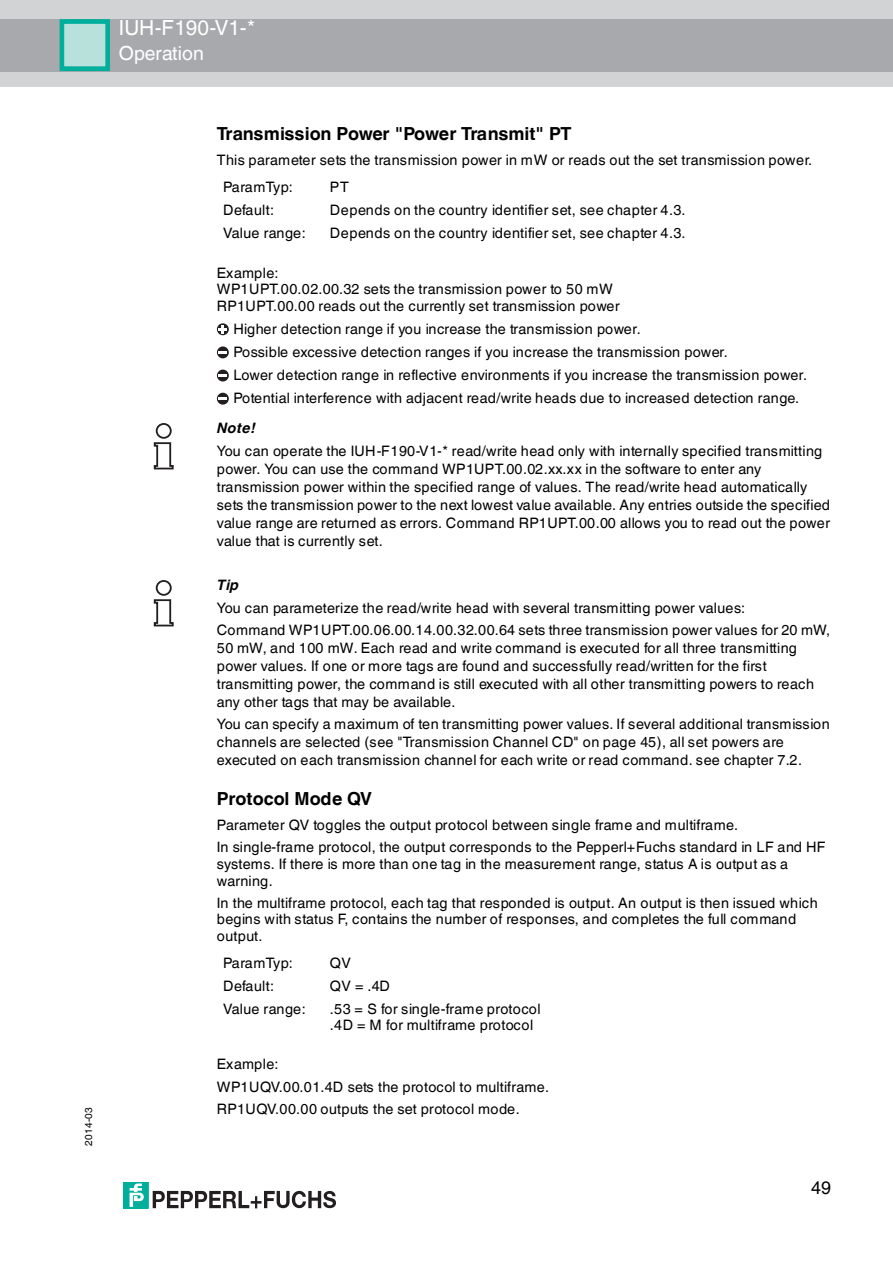
<style>
.page{position:relative;width:893px;height:1263px;background:#fff}
.page>*{position:absolute;margin:0;border:0;box-sizing:border-box;transform-origin:0 0}
.t1{font:20.85px "Helvetica World";color:#fff}
.t2{font:19.5px "Helvetica World";color:#fff}
.t3{font:700 18px "Helvetica World";letter-spacing:-.01em;color:#000}
.t4{font:18px "Helvetica World";color:#000}
.t5{font:14.4px/18px "Helvetica World";letter-spacing:.025em;color:#000}
.t6{font:14.4px "Helvetica World";color:#000}
.t7{font:italic 700 14.4px "Helvetica World";letter-spacing:.015em;color:#000}
.t8{font:10.05px "Helvetica World";letter-spacing:.015em;color:#000}
</style>
<div class="page">
<div style="left:0;top:0;width:892px;height:87px;background:#d1d3d4"></div>
<div style="left:0;top:19px;width:892px;height:52px;background:#a7a9ac"></div>
<div style="left:60px;top:20px;width:48px;height:50px;background:#b8e1dc"></div>
<div style="left:60px;top:19px;width:50px;height:52px;border:5px solid #00ae9c"></div>
<div style="left:123px;top:1182px;width:25px;height:26px;background:#00ae9c"></div>
<svg style="left:129px;top:1184px;width:15px;height:23px"></svg>
<svg style="left:153px;top:1190px;width:183px;height:18px"></svg>
<svg style="left:217px;top:323px;width:12px;height:12px"></svg>
<svg style="left:218px;top:325px;width:9px;height:9px"></svg>
<svg style="left:217px;top:346px;width:12px;height:12px"></svg>
<svg style="left:218px;top:351px;width:9px;height:2px"></svg>
<svg style="left:217px;top:370px;width:12px;height:12px"></svg>
<svg style="left:218px;top:375px;width:9px;height:2px"></svg>
<svg style="left:217px;top:393px;width:12px;height:12px"></svg>
<svg style="left:218px;top:398px;width:9px;height:2px"></svg>
<div style="left:156px;top:423px;width:16px;height:16px;border:2px solid #231f20;border-radius:50%"></div>
<svg style="left:154px;top:442px;width:20px;height:27px"></svg>
<div style="left:156px;top:580px;width:16px;height:16px;border:2px solid #231f20;border-radius:50%"></div>
<svg style="left:154px;top:599px;width:20px;height:27px"></svg>
<p class="t8" style="left:80px;top:1146px;width:39px;rotate:-90deg">2014-03</p>
<h1 class="t1" style="left:119px;top:11px;width:138px">IUH-F190-V1-*</h1>
<h2 class="t2" style="left:119px;top:37px;width:86px">Operation</h2>
<p class="t3" style="left:217px;top:119px;width:356px">Transmission Power "Power Transmit" PT</p>
<p class="t5" style="left:217px;top:149px;width:597px">This parameter sets the transmission power in mW or reads out the set transmission power.</p>
<p class="t5" style="left:223px;top:176px;width:71px">ParamTyp:</p>
<p class="t5" style="left:330px;top:176px;width:20px">PT</p>
<p class="t5" style="left:223px;top:199px;width:52px">Default:</p>
<p class="t5" style="left:330px;top:199px;width:357px">Depends on the country identifier set, see chapter 4.3.</p>
<p class="t6" style="left:223px;top:221px;width:84px">Value range:</p>
<p class="t5" style="left:330px;top:223px;width:357px">Depends on the country identifier set, see chapter 4.3.</p>
<p class="t5" style="left:217px;top:263px;width:404px;line-height:16.5px">Example:<br>WP1UPT.00.02.00.32 sets the transmission power to 50 mW<br>RP1UPT.00.00 reads out the currently set transmission power</p>
<p class="t5" style="left:233px;top:316px;width:575px;line-height:23.1px">Higher detection range if you increase the transmission power.<br>Possible excessive detection ranges if you increase the transmission power.<br>Lower detection range in reflective environments if you increase the transmission power.<br>Potential interference with adjacent read/write heads due to increased detection range.</p>
<p class="t7" style="left:217px;top:417px;width:40px">Note!</p>
<p class="t5" style="left:217px;top:440px;width:615px">You can operate the IUH-F190-V1-* read/write head only with internally specified transmitting power. You can use the command WP1UPT.00.02.xx.xx in the software to enter any transmission power within the specified range of values. The read/write head automatically sets the transmission power to the next lowest value available. Any entries outside the specified value range are returned as errors. Command RP1UPT.00.00 allows you to read out the power value that is currently set.</p>
<p class="t7" style="left:217px;top:574px;width:23px">Tip</p>
<p class="t5" style="left:217px;top:595px;width:615px;line-height:22.4px">You can parameterize the read/write head with several transmitting power values:<br>Command WP1UPT.00.06.00.14.00.32.00.64 sets three transmission power values for 20 mW,</p>
<p class="t5" style="left:217px;top:637px;width:598px">50 mW, and 100 mW. Each read and write command is executed for all three transmitting power values. If one or more tags are found and successfully read/written for the first transmitting power, the command is still executed with all other transmitting powers to reach any other tags that may be available.</p>
<p class="t5" style="left:217px;top:714px;width:614px">You can specify a maximum of ten transmitting power values. If several additional transmission channels are selected (see "Transmission Channel CD" on page 45), all set powers are executed on each transmission channel for each write or read command. see chapter 7.2.</p>
<p class="t3" style="left:217px;top:784px;width:157px">Protocol Mode QV</p>
<p class="t5" style="left:217px;top:812px;width:610px;line-height:22.4px">Parameter QV toggles the output protocol between single frame and multiframe.<br>In single-frame protocol, the output corresponds to the Pepperl+Fuchs standard in LF and HF</p>
<p class="t5" style="left:217px;top:854px;width:572px;line-height:16.5px">systems. If there is more than one tag in the measurement range, status A is output as a warning.</p>
<p class="t5" style="left:217px;top:893px;width:602px;line-height:16.5px">In the multiframe protocol, each tag that responded is output. An output is then issued which begins with status F, contains the number of responses, and completes the full command output.</p>
<p class="t5" style="left:223px;top:952px;width:71px">ParamTyp:</p>
<p class="t5" style="left:330px;top:952px;width:22px">QV</p>
<p class="t5" style="left:223px;top:976px;width:52px">Default:</p>
<p class="t5" style="left:330px;top:976px;width:62px">QV = .4D</p>
<p class="t6" style="left:223px;top:998px;width:84px">Value range:</p>
<p class="t5" style="left:330px;top:1000px;width:212px;line-height:15.1px">.53 = S for single-frame protocol .4D = M for multiframe protocol</p>
<p class="t5" style="left:217px;top:1051px;width:334px;line-height:22.4px">Example:<br>WP1UQV.00.01.4D sets the protocol to multiframe.<br>RP1UQV.00.00 outputs the set protocol mode.</p>
<p class="t4" style="left:811px;top:1173px;width:22px">49</p>
</div>
